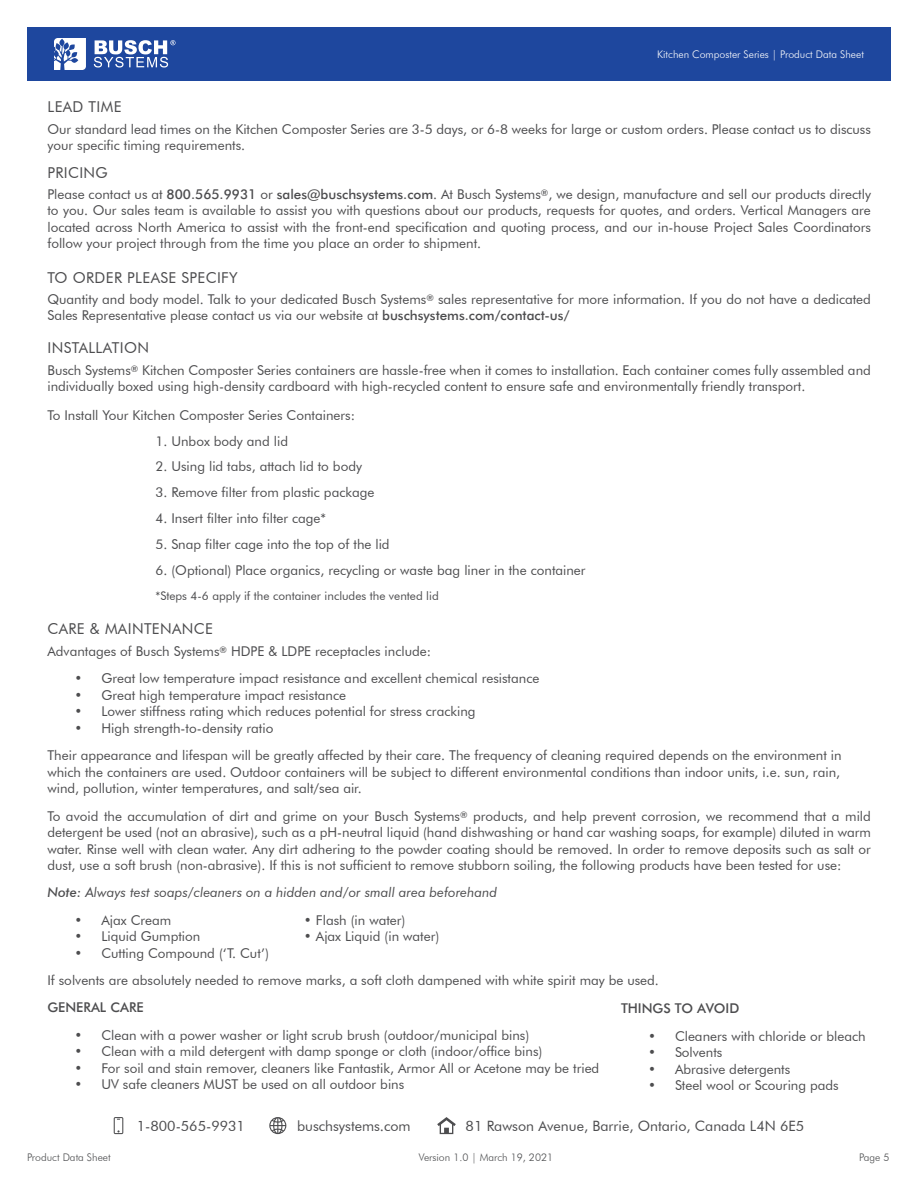
<style>
.page{position:relative;width:918px;height:1188px;background:#fff}
.page>*{position:absolute;margin:0;border:0;box-sizing:border-box;transform-origin:0 0}
.t1{font:15px "Futura BT";letter-spacing:.025em;color:#4d4d4f}
.t2{font:14.25px "Futura BT";color:#4d4d4f}
.t3{font:13.5px/16.5px "Futura BT";color:#4d4d4f}
.t4{font:italic 13.5px "Futura BT";color:#4d4d4f}
.t5{font:500 13.5px "Futura BT";color:#4d4d4f}
.t6{font:11.85px "Futura BT";color:#4d4d4f}
.t7{font:300 10.5px "Futura BT";color:#4c4d4f}
.t8{font:300 10.5px "Futura BT";color:#fff}
.s1{font-weight:500}
</style>
<div class="page">
<svg style="left:437px;top:1117px;width:19px;height:17px"></svg>
<svg style="left:114px;top:1117px;width:9px;height:17px"></svg>
<svg style="left:269px;top:1117px;width:17px;height:17px"></svg>
<div style="left:27px;top:27px;width:864px;height:54px;background:#1e479e"></div>
<svg style="left:54px;top:38px;width:32px;height:32px"></svg>
<svg style="left:94px;top:40px;width:82px;height:28px"></svg>
<p class="t1" style="left:47px;top:98px;width:76px">LEAD TIME</p>
<p class="t8" style="left:657px;top:48px;width:208px">Kitchen Composter Series | Product Data Sheet</p>
<p class="t3" style="left:47px;top:120px;width:825px">Our standard lead times on the Kitchen Composter Series are 3-5 days, or 6-8 weeks for large or custom orders. Please contact us to discuss your specific timing requirements.</p>
<p class="t1" style="left:47px;top:163px;width:62px">PRICING</p>
<p class="t3" style="left:47px;top:186px;width:825px;text-align:justify">Please contact us at <span class="s1">800.565.9931</span> or <span class="s1">sales@buschsystems.com</span>. At Busch Systems<sup>®</sup>, we design, manufacture and sell our products directly to you. Our sales team is available to assist you with questions about our products, requests for quotes, and orders. Vertical Managers are located across North America to assist with the front-end specification and quoting process, and our in-house Project Sales Coordinators follow your project through from the time you place an order to shipment.</p>
<p class="t1" style="left:47px;top:268px;width:192px">TO ORDER PLEASE SPECIFY</p>
<p class="t3" style="left:47px;top:291px;width:825px">Quantity and body model. Talk to your dedicated Busch Systems<sup>®</sup> sales representative for more information. If you do not have a dedicated<br>Sales Representative please contact us via our website at <span class="s1">buschsystems.com/contact-us/</span></p>
<p class="t1" style="left:47px;top:339px;width:103px">INSTALLATION</p>
<p class="t3" style="left:47px;top:361px;width:825px">Busch Systems<sup>®</sup> Kitchen Composter Series containers are hassle-free when it comes to installation. Each container comes fully assembled and individually boxed using high-density cardboard with high-recycled content to ensure safe and environmentally friendly transport.</p>
<p class="t3" style="left:47px;top:407px;width:309px">To Install Your Kitchen Composter Series Containers:</p>
<p class="t3" style="left:155px;top:433px;width:134px">1. Unbox body and lid</p>
<p class="t3" style="left:155px;top:458px;width:208px">2. Using lid tabs, attach lid to body</p>
<p class="t3" style="left:155px;top:484px;width:220px">3. Remove filter from plastic package</p>
<p class="t3" style="left:155px;top:510px;width:172px">4. Insert filter into filter cage*</p>
<p class="t3" style="left:155px;top:536px;width:236px">5. Snap filter cage into the top of the lid</p>
<p class="t3" style="left:155px;top:562px;width:432px">6. (Optional) Place organics, recycling or waste bag liner in the container</p>
<p class="t6" style="left:155px;top:589px;width:285px">*Steps 4-6 apply if the container includes the vented lid</p>
<p class="t1" style="left:47px;top:619px;width:167px">CARE &amp; MAINTENANCE</p>
<p class="t3" style="left:47px;top:643px;width:385px">Advantages of Busch Systems<sup>®</sup> HDPE &amp; LDPE receptacles include:</p>
<p class="t3" style="left:74px;top:670px;width:466px">• Great low temperature impact resistance and excellent chemical resistance</p>
<p class="t3" style="left:74px;top:687px;width:273px">• Great high temperature impact resistance</p>
<p class="t3" style="left:74px;top:703px;width:403px">• Lower stiffness rating which reduces potential for stress cracking</p>
<p class="t3" style="left:47px;top:714px;width:796px;line-height:27.3px;text-indent:27px">• High strength-to-density ratio<br>Their appearance and lifespan will be greatly affected by their care. The frequency of cleaning required depends on the environment in</p>
<p class="t3" style="left:47px;top:764px;width:794px">which the containers are used. Outdoor containers will be subject to different environmental conditions than indoor units, i.e. sun, rain, wind, pollution, winter temperatures, and salt/sea air.</p>
<p class="t3" style="left:47px;top:807px;width:825px;text-align:justify">To avoid the accumulation of dirt and grime on your Busch Systems<sup>®</sup> products, and help prevent corrosion, we recommend that a mild detergent be used (not an abrasive), such as a pH-neutral liquid (hand dishwashing or hand car washing soaps, for example) diluted in warm water. Rinse well with clean water. Any dirt adhering to the powder coating should be removed. In order to remove deposits such as salt or dust, use a soft brush (non-abrasive). If this is not sufficient to remove stubborn soiling, the following products have been tested for use:</p>
<p class="t4" style="left:47px;top:884px;width:451px"><span class="s1">Note:</span> Always test soaps/cleaners on a hidden and/or small area beforehand</p>
<p class="t3" style="left:74px;top:911px;width:98px">• Ajax Cream</p>
<p class="t3" style="left:304px;top:911px;width:103px">• Flash (in water)</p>
<p class="t3" style="left:74px;top:928px;width:128px">• Liquid Gumption</p>
<p class="t3" style="left:304px;top:928px;width:137px">• Ajax Liquid (in water)</p>
<p class="t3" style="left:47px;top:939px;width:613px;line-height:27.3px;text-indent:27px">• Cutting Compound (‘T. Cut’)<br>If solvents are absolutely needed to remove marks, a soft cloth dampened with white spirit may be used.</p>
<p class="t5" style="left:47px;top:999px;width:98px">GENERAL CARE</p>
<p class="t3" style="left:74px;top:1026px;width:456px">• Clean with a power washer or light scrub brush (outdoor/municipal bins)</p>
<p class="t3" style="left:74px;top:1043px;width:469px">• Clean with a mild detergent with damp sponge or cloth (indoor/office bins)</p>
<p class="t3" style="left:74px;top:1059px;width:526px">• For soil and stain remover, cleaners like Fantastik, Armor All or Acetone may be tried</p>
<p class="t3" style="left:74px;top:1076px;width:331px">• UV safe cleaners MUST be used on all outdoor bins</p>
<p class="t5" style="left:621px;top:1000px;width:120px">THINGS TO AVOID</p>
<p class="t3" style="left:648px;top:1027px;width:219px">• Cleaners with chloride or bleach</p>
<p class="t3" style="left:648px;top:1044px;width:76px">• Solvents</p>
<p class="t3" style="left:648px;top:1060px;width:144px">• Abrasive detergents</p>
<p class="t3" style="left:648px;top:1077px;width:192px">• Steel wool or Scouring pads</p>
<p class="t2" style="left:137px;top:1117px;width:110px">1-800-565-9931</p>
<p class="t2" style="left:297px;top:1117px;width:115px">buschsystems.com</p>
<p class="t2" style="left:466px;top:1117px;width:340px">81 Rawson Avenue, Barrie, Ontario, Canada L4N 6E5</p>
<p class="t7" style="left:27px;top:1151px;width:85px">Product Data Sheet</p>
<p class="t7" style="left:419px;top:1151px;width:136px">Version 1.0 | March 19, 2021</p>
<p class="t7" style="left:859px;top:1151px;width:32px">Page 5</p>
</div>
